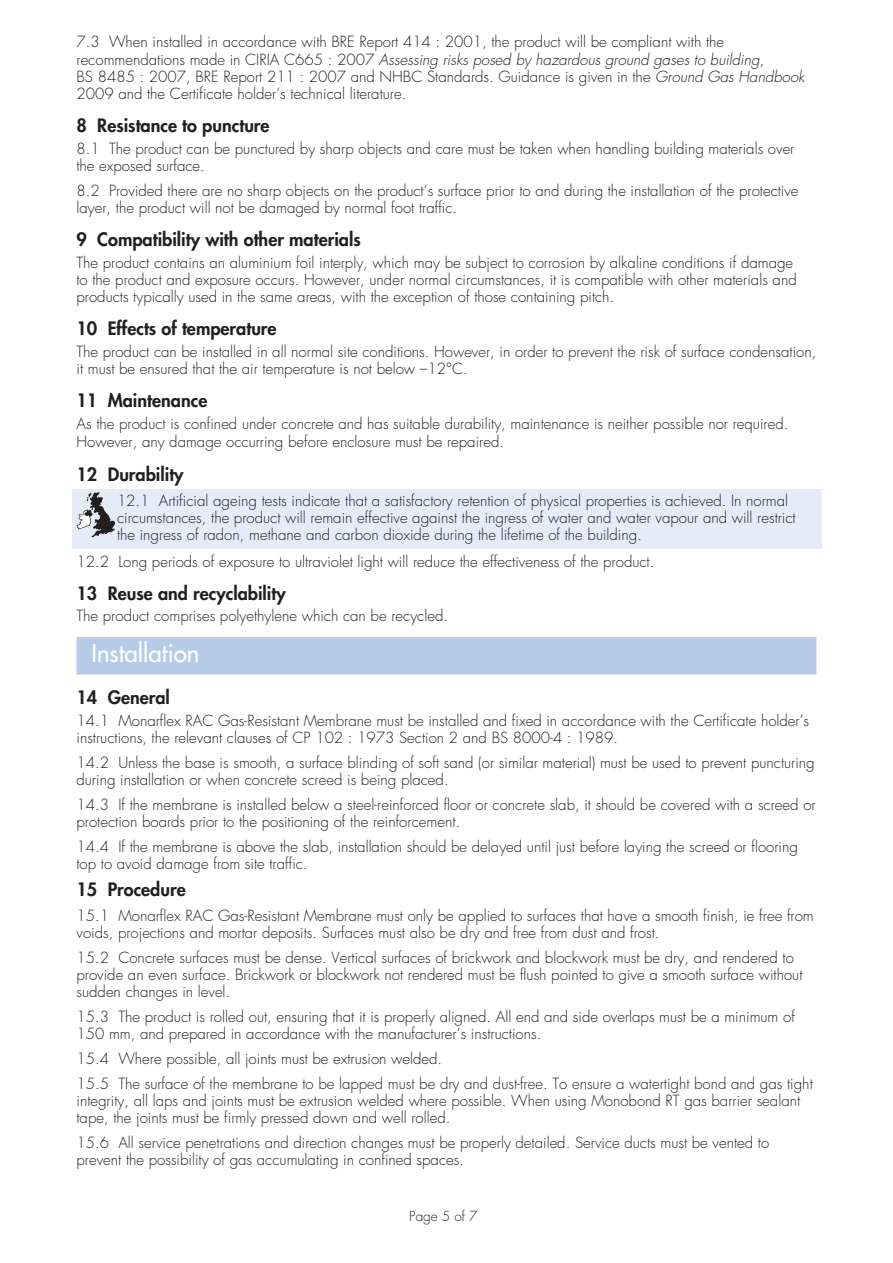
<style>
.page{position:relative;width:893px;height:1263px;background:#fff}
.page>*{position:absolute;margin:0;border:0;box-sizing:border-box;transform-origin:0 0}
.t1{font:24px "Futura";color:#fff}
.t2{font:800 18px "Futura";color:#231f20}
.t3{font:300 15px/17.2px "Futura";color:#231f20}
.t4{font:300 13.5px "Futura";color:#231f20}
.s1{font-style:italic}
</style>
<div class="page">
<div style="left:72px;top:489px;width:749px;height:59px;background:#e4ecf7"></div>
<div style="left:76px;top:637px;width:740px;height:37px;background:#b6cbe8"></div>
<svg style="left:77px;top:492px;width:38px;height:45px"></svg>
<p class="t3" style="left:76px;top:34px;width:730px">7.3 When installed in accordance with BRE Report 414 : 2001, the product will be compliant with the recommendations made in CIRIA C665 : 2007 <span class="s1">Assessing risks posed by hazardous ground gases to building</span>,<br>BS 8485 : 2007, BRE Report 211 : 2007 and NHBC Standards. Guidance is given in the <span class="s1">Ground Gas Handbook </span>2009 and the Certificate holder’s technical literature.</p>
<p class="t2" style="left:76px;top:114px;width:195px">8 Resistance to puncture</p>
<p class="t3" style="left:76px;top:140px;width:719px">8.1 The product can be punctured by sharp objects and care must be taken when handling building materials over the exposed surface.</p>
<p class="t3" style="left:76px;top:182px;width:724px">8.2 Provided there are no sharp objects on the product’s surface prior to and during the installation of the protective layer, the product will not be damaged by normal foot traffic.</p>
<p class="t2" style="left:76px;top:228px;width:286px">9 Compatibility with other materials</p>
<p class="t3" style="left:76px;top:254px;width:722px">The product contains an aluminium foil interply, which may be subject to corrosion by alkaline conditions if damage to the product and exposure occurs. However, under normal circumstances, it is compatible with other materials and products typically used in the same areas, with the exception of those containing pitch.</p>
<p class="t2" style="left:76px;top:317px;width:202px">10 Effects of temperature</p>
<p class="t3" style="left:76px;top:344px;width:741px">The product can be installed in all normal site conditions. However, in order to prevent the risk of surface condensation, it must be ensured that the air temperature is not below –12°C.</p>
<p class="t2" style="left:76px;top:389px;width:132px">11 Maintenance</p>
<p class="t3" style="left:76px;top:416px;width:713px">As the product is confined under concrete and has suitable durability, maintenance is neither possible nor required.<br>However, any damage occurring before enclosure must be repaired.</p>
<p class="t2" style="left:76px;top:463px;width:109px">12 Durability</p>
<p class="t3" style="left:117px;top:492px;width:680px">12.1 Artificial ageing tests indicate that a satisfactory retention of physical properties is achieved. In normal circumstances, the product will remain effective against the ingress of water and water vapour and will restrict the ingress of radon, methane and carbon dioxide during the lifetime of the building.</p>
<p class="t3" style="left:76px;top:553px;width:579px">12.2 Long periods of exposure to ultraviolet light will reduce the effectiveness of the product.</p>
<p class="t2" style="left:76px;top:581px;width:211px">13 Reuse and recyclability</p>
<p class="t3" style="left:76px;top:608px;width:373px">The product comprises polyethylene which can be recycled.</p>
<h1 class="t1" style="left:92px;top:638px;width:109px">Installation</h1>
<p class="t2" style="left:76px;top:686px;width:95px">14 General</p>
<p class="t3" style="left:76px;top:712px;width:734px">14.1 Monarflex RAC Gas-Resistant Membrane must be installed and fixed in accordance with the Certificate holder’s instructions, the relevant clauses of CP 102 : 1973 Section 2 and BS 8000-4 : 1989.</p>
<p class="t3" style="left:76px;top:754px;width:740px">14.2 Unless the base is smooth, a surface blinding of soft sand (or similar material) must be used to prevent puncturing during installation or when concrete screed is being placed.</p>
<p class="t3" style="left:76px;top:796px;width:741px">14.3 If the membrane is installed below a steel-reinforced floor or concrete slab, it should be covered with a screed or protection boards prior to the positioning of the reinforcement.</p>
<p class="t3" style="left:76px;top:838px;width:723px">14.4 If the membrane is above the slab, installation should be delayed until just before laying the screed or flooring top to avoid damage from site traffic.</p>
<p class="t2" style="left:76px;top:878px;width:111px">15 Procedure</p>
<p class="t3" style="left:76px;top:907px;width:739px">15.1 Monarflex RAC Gas-Resistant Membrane must only be applied to surfaces that have a smooth finish, ie free from voids, projections and mortar deposits. Surfaces must also be dry and free from dust and frost.</p>
<p class="t3" style="left:76px;top:949px;width:727px">15.2 Concrete surfaces must be dense. Vertical surfaces of brickwork and blockwork must be dry, and rendered to provide an even surface. Brickwork or blockwork not rendered must be flush pointed to give a smooth surface without sudden changes in level.</p>
<p class="t3" style="left:76px;top:1008px;width:720px">15.3 The product is rolled out, ensuring that it is properly aligned. All end and side overlaps must be a minimum of<br>150 mm, and prepared in accordance with the manufacturer’s instructions.</p>
<p class="t3" style="left:76px;top:1046px;width:738px;line-height:24.8px">15.4 Where possible, all joints must be extrusion welded.<br>15.5 The surface of the membrane to be lapped must be dry and dust-free. To ensure a watertight bond and gas tight</p>
<p class="t3" style="left:76px;top:1092px;width:725px">integrity, all laps and joints must be extrusion welded where possible. When using Monobond RT gas barrier sealant tape, the joints must be firmly pressed down and well rolled.</p>
<p class="t3" style="left:76px;top:1134px;width:694px">15.6 All service penetrations and direction changes must be properly detailed. Service ducts must be vented to prevent the possibility of gas accumulating in confined spaces.</p>
<p class="t4" style="left:409px;top:1208px;width:70px">Page 5 of 7</p>
</div>
